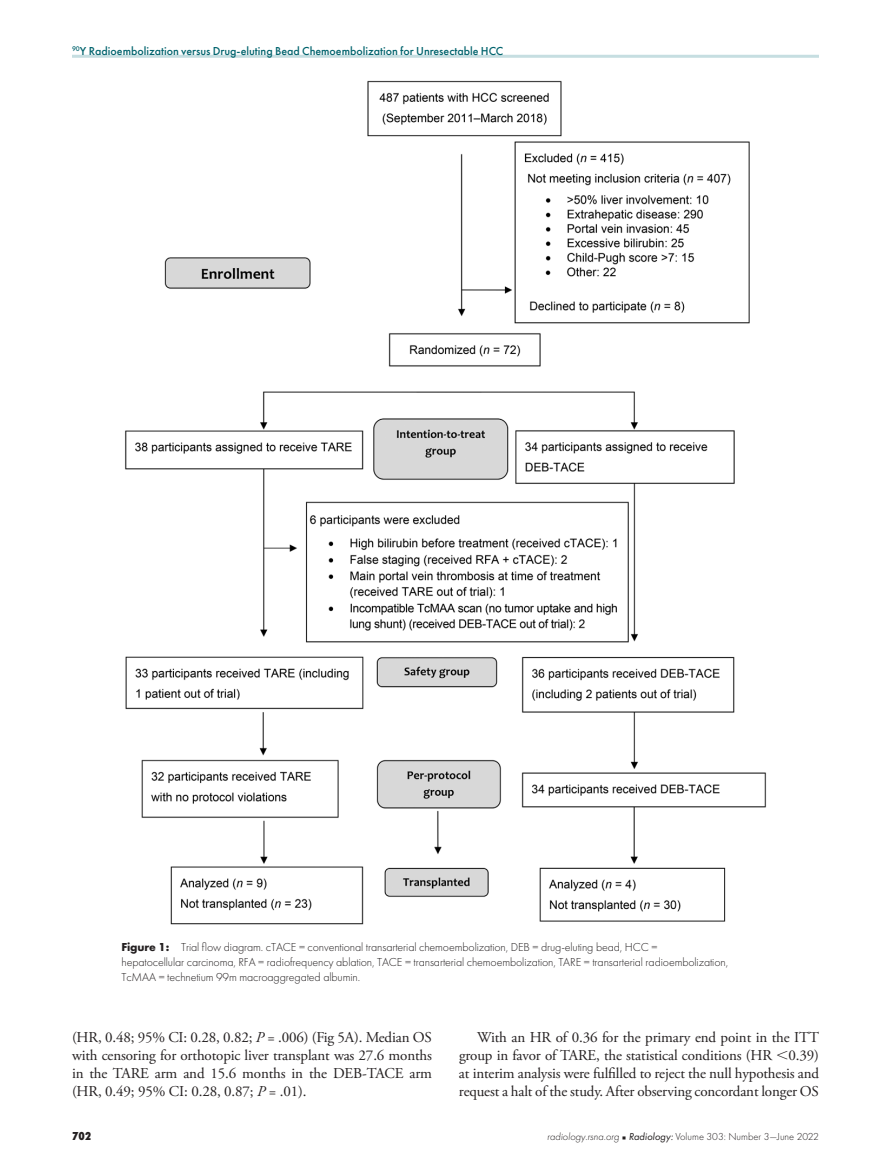
<style>
.page{position:relative;width:891px;height:1175px;background:#fff}
.page>*{position:absolute;margin:0;border:0;box-sizing:border-box;transform-origin:0 0}
.t1{font:15px/18px "Adobe Garamond Pro";letter-spacing:-.01em;color:#231f20;text-align:justify}
.t2{font:300 12px/15px "Futura PT";letter-spacing:-.01em;color:#231f20}
.t3{font:500 12px "Futura PT";color:#00636d}
.t4{font:800 12px "Futura PT Cond";color:#231f20}
.t5{font:300 10.5px "Futura PT";color:#231f20}
.s1{font-weight:700}
.s2{font-style:italic}
.s3{font-family:"Universal Greekwith Math Pi"}
.s4{font-family:"Universal Newswith Comm Pi";font-weight:400;font-size:6px}
.s5{font-weight:400;font-style:italic}
</style>
<div class="page">
<hr style="left:72px;top:55px;width:747px;height:3px;background:#c6dee1">
<img style="left:125px;top:80px;width:642px;height:845px">
<p class="t3" style="left:72px;top:44px;width:433px"><sup>90</sup>Y Radioembolization versus Drug-eluting Bead Chemoembolization for Unresectable HCC</p>
<p class="t2" style="left:122px;top:939px;width:608px"><span class="s1">Figure 1:</span> Trial flow diagram. cTACE = conventional transarterial chemoembolization, DEB = drug-eluting bead, HCC =<br>hepatocellular carcinoma, RFA = radiofrequency ablation, TACE = transarterial chemoembolization, TARE = transarterial radioembolization,<br>TcMAA = technetium 99m macroaggregated albumin.</p>
<p class="t1" style="left:72px;top:1029px;width:362px">(HR, 0.48; 95% CI: 0.28, 0.82; <span class="s2">P</span> = .006) (Fig 5A). Median OS with censoring for orthotopic liver transplant was 27.6 months in the TARE arm and 15.6 months in the DEB-TACE arm (HR, 0.49; 95% CI: 0.28, 0.87; <span class="s2">P</span> = .01).</p>
<p class="t1" style="left:459px;top:1029px;width:362px;text-indent:18px">With an HR of 0.36 for the primary end point in the ITT group in favor of TARE, the statistical conditions (HR <span class="s3">,</span>0.39) at interim analysis were fulfilled to reject the null hypothesis and request a halt of the study. After observing concordant longer OS</p>
<p class="t4" style="left:72px;top:1129px;width:21px">702</p>
<p class="t5" style="left:547px;top:1131px;width:273px"><span class="s2">radiology.rsna.org</span> <span class="s4">n</span> <span class="s5">Radiology:</span> Volume 303: Number 3—June 2022</p>
</div>
